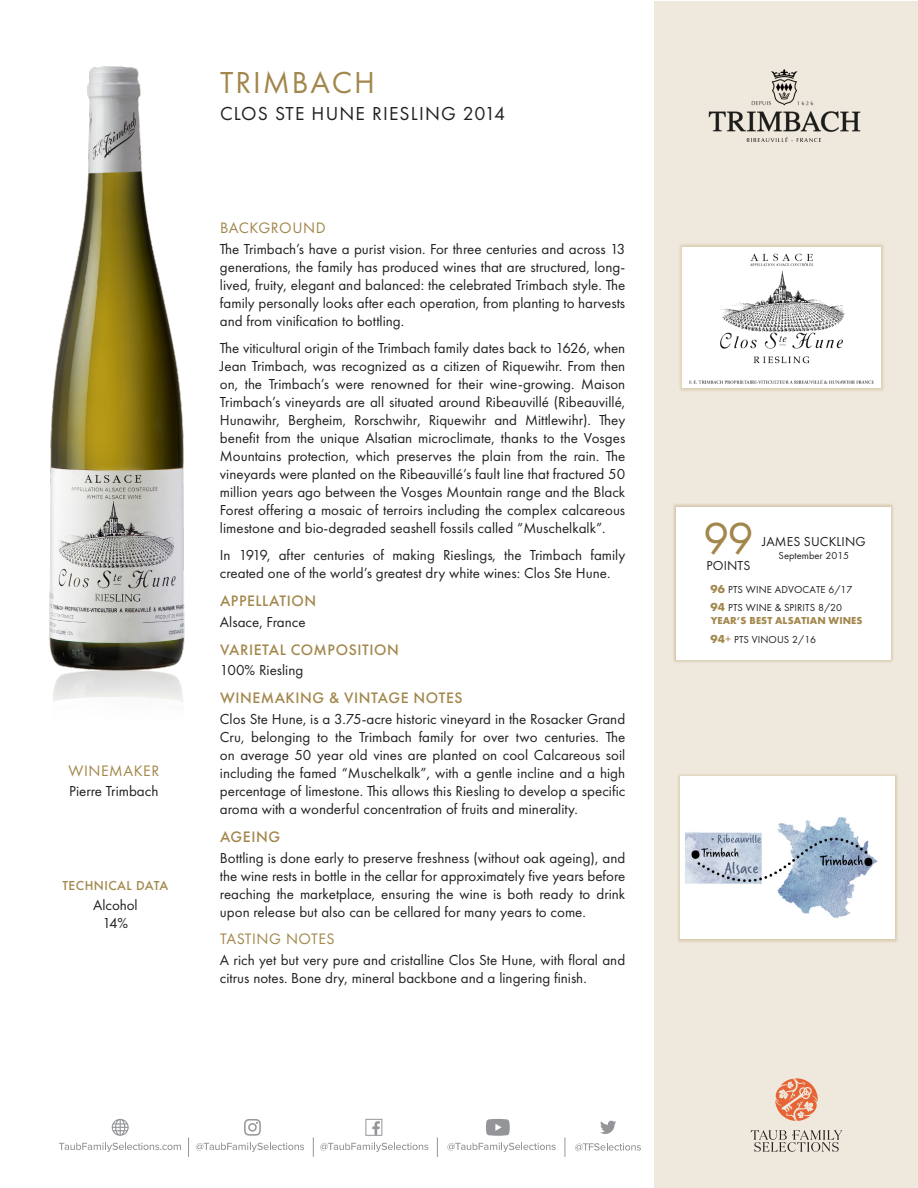
<style>
.page{position:relative;width:918px;height:1188px;background:#fff}
.page>*{position:absolute;margin:0;border:0;box-sizing:border-box;transform-origin:0 0}
.t1{font:46.5px "Futura PT";color:#a2874c}
._1_Producer{font:31.5px "Futura PT";letter-spacing:.06em;color:#a2874c}
._2_WIne_Name{font:19.5px "Futura PT";letter-spacing:.06em;color:#231f20}
._3_Para_Head{font:500 15.75px "Futura PT";letter-spacing:.035em;color:#a2874c}
._3_Para_Head-2{font:15.75px "Futura PT";letter-spacing:.035em;color:#a2874c}
.Para_Body{font:15px/18px "Futura PT";color:#231f20;text-align:justify}
.t2{font:13.5px "Futura PT";letter-spacing:.01em;color:#231f20}
._3_Para_Head-3{font:500 13.5px "Futura PT";letter-spacing:.035em;color:#a2874c}
.t3{font:10.5px "Futura PT";letter-spacing:.01em;color:#231f20}
.t4{font:700 10.5px/13.5px "Futura PT";letter-spacing:.01em;color:#a2874c}
.s1{font-weight:700;font-size:12px;color:#a2874c}
.s2{font-size:12px}
.s3{font-weight:400;color:#231f20}
.s4{font-size:12px;color:#a2874c}
</style>
<div class="page">
<div style="left:654px;top:1px;width:264px;height:1186px;background:#efe8dc"></div>
<div style="left:679px;top:244px;width:206px;height:148px;background:#b39758;opacity:.65"></div>
<img style="left:683px;top:248px;width:198px;height:140px">
<img style="left:49px;top:66px;width:136px;height:599px">
<img style="left:53px;top:665px;width:130px;height:37px">
<div style="left:673px;top:503px;width:221px;height:160px;background:#ddd2bb"></div>
<div style="left:676px;top:507px;width:215px;height:153px;background:#fff"></div>
<img style="left:709px;top:70px;width:152px;height:71px">
<div style="left:677px;top:773px;width:221px;height:169px;background:#b39758;opacity:.65"></div>
<img style="left:681px;top:777px;width:214px;height:162px">
<svg style="left:575px;top:1143px;width:66px;height:8px"></svg>
<svg style="left:59px;top:1143px;width:122px;height:9px"></svg>
<svg style="left:196px;top:1143px;width:108px;height:9px"></svg>
<svg style="left:320px;top:1143px;width:108px;height:9px"></svg>
<svg style="left:447px;top:1143px;width:109px;height:9px"></svg>
<svg style="left:565px;top:1137px;width:1px;height:20px"></svg>
<svg style="left:313px;top:1137px;width:1px;height:20px"></svg>
<svg style="left:188px;top:1137px;width:1px;height:20px"></svg>
<svg style="left:365px;top:1119px;width:17px;height:17px"></svg>
<svg style="left:244px;top:1119px;width:17px;height:17px"></svg>
<svg style="left:437px;top:1137px;width:1px;height:20px"></svg>
<svg style="left:600px;top:1121px;width:16px;height:13px"></svg>
<svg style="left:112px;top:1119px;width:17px;height:17px"></svg>
<svg style="left:486px;top:1119px;width:24px;height:17px"></svg>
<svg style="left:751px;top:1130px;width:91px;height:22px"></svg>
<svg style="left:775px;top:1078px;width:43px;height:43px"></svg>
<p class="_3_Para_Head-2" style="left:68px;top:761px;width:92px">WINEMAKER</p>
<p class="Para_Body" style="left:69px;top:782px;width:91px">Pierre Trimbach</p>
<p class="_3_Para_Head-3" style="left:62px;top:877px;width:107px">TECHNICAL DATA</p>
<p class="Para_Body" style="left:93px;top:896px;width:46px;text-align:center">Alcohol<br>14%</p>
<p class="_1_Producer" style="left:220px;top:64px;width:156px">TRIMBACH</p>
<p class="_2_WIne_Name" style="left:220px;top:102px;width:287px">CLOS STE HUNE RIESLING 2014</p>
<p class="_3_Para_Head-2" style="left:220px;top:219px;width:107px">BACKGROUND</p>
<p class="Para_Body" style="left:220px;top:240px;width:407px">The Trimbach’s have a purist vision. For three centuries and across 13 generations, the family has produced wines that are structured, long&shy;lived, fruity, elegant and balanced: the celebrated Trimbach style. The family personally looks after each operation, from planting to harvests and from vinification to bottling.</p>
<p class="Para_Body" style="left:220px;top:339px;width:407px">The viticultural origin of the Trimbach family dates back to 1626, when Jean Trimbach, was recognized as a citizen of Riquewihr. From then on, the Trimbach’s were renowned for their wine-growing. Maison Trimbach’s vineyards are all situated around Ribeauvillé (Ribeauvillé, Hunawihr, Bergheim, Rorschwihr, Riquewihr and Mittlewihr). They benefit from the unique Alsatian microclimate, thanks to the Vosges Mountains protection, which preserves the plain from the rain. The vineyards were planted on the Ribeauvillé’s fault line that fractured 50 million years ago between the Vosges Mountain range and the Black Forest offering a mosaic of terroirs including the complex calcareous limestone and bio-degraded seashell fossils called “Muschelkalk”.</p>
<p class="Para_Body" style="left:220px;top:546px;width:407px">In 1919, after centuries of making Rieslings, the Trimbach family created one of the world’s greatest dry white wines: Clos Ste Hune.</p>
<p class="_3_Para_Head" style="left:220px;top:591px;width:98px">APPELLATION</p>
<p class="Para_Body" style="left:220px;top:613px;width:87px">Alsace, France</p>
<p class="_3_Para_Head" style="left:220px;top:640px;width:180px">VARIETAL COMPOSITION</p>
<p class="Para_Body" style="left:220px;top:661px;width:85px">100% Riesling</p>
<p class="_3_Para_Head" style="left:220px;top:688px;width:244px">WINEMAKING &amp; VINTAGE NOTES</p>
<p class="Para_Body" style="left:220px;top:710px;width:407px">Clos Ste Hune, is a 3.75-acre historic vineyard in the Rosacker Grand Cru, belonging to the Trimbach family for over two centuries. The on average 50 year old vines are planted on cool Calcareous soil including the famed “Muschelkalk”, with a gentle incline and a high percentage of limestone. This allows this Riesling to develop a specific aroma with a wonderful concentration of fruits and minerality.</p>
<p class="_3_Para_Head" style="left:220px;top:827px;width:62px">AGEING</p>
<p class="Para_Body" style="left:220px;top:848px;width:407px">Bottling is done early to preserve freshness (without oak ageing), and the wine rests in bottle in the cellar for approximately five years before reaching the marketplace, ensuring the wine is both ready to drink upon release but also can be cellared for many years to come.</p>
<p class="_3_Para_Head-2" style="left:220px;top:930px;width:116px">TASTING NOTES</p>
<p class="Para_Body" style="left:220px;top:951px;width:407px">A rich yet but very pure and cristalline Clos Ste Hune, with floral and citrus notes. Bone dry, mineral backbone and a lingering finish.</p>
<p class="t1" style="left:703px;top:511px;width:52px">99</p>
<p class="t2" style="left:707px;top:558px;width:45px">POINTS</p>
<p class="t2" style="left:762px;top:534px;width:105px">JAMES SUCKLING</p>
<p class="t3" style="left:779px;top:549px;width:72px">September 2015</p>
<p class="t3" style="left:711px;top:584px;width:143px"><span class="s1">96</span> PTS WINE ADVOCATE 6/17</p>
<p class="t4" style="left:711px;top:600px;width:153px"><span class="s2">94</span> <span class="s3">PTS WINE &amp; SPIRITS 8/20<br></span>YEAR’S BEST ALSATIAN WINES</p>
<p class="t3" style="left:711px;top:633px;width:107px"><span class="s1">94</span><span class="s4">+</span> PTS VINOUS 2/16</p>
</div>
